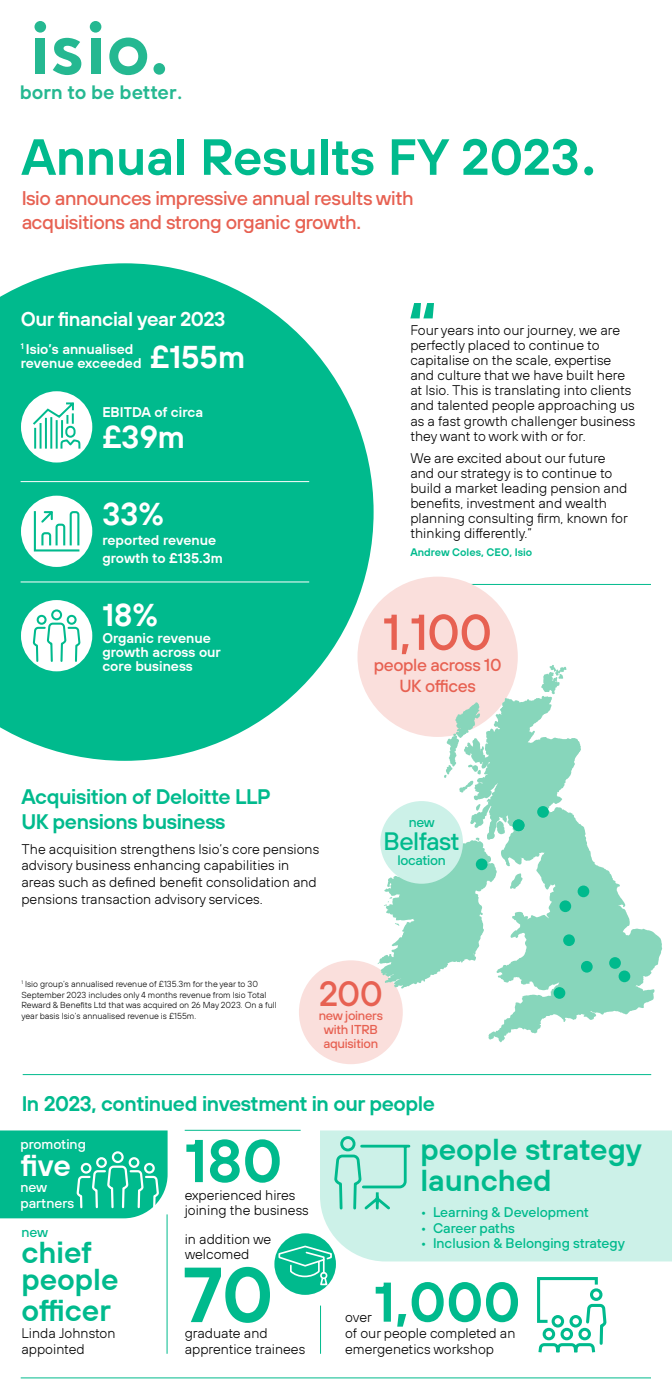
<style>
.page{position:relative;width:672px;height:1400px;background:#fff}
.page>*{position:absolute;margin:0;border:0;box-sizing:border-box;transform-origin:0 0}
.t1{font:60.23px "TT Hoves Dm Bd";color:#00ba8d}
.t2{font:55.82px "TT Hoves Dm Bd";color:#00ba8d}
.t3{font:50.75px "TT Hoves Dm Bd";color:#00ba8d}
.t4{font:500 50.29px "TT Hoves";color:#e76152}
.t5{font:500 35.17px "TT Hoves";color:#e76152}
.t6{font:31.5px "TT Hoves Dm Bd";color:#fff}
.t7{font:30.17px/26.2px "TT Hoves Dm Bd";color:#00ba8d}
.t8{font:30.17px "TT Hoves Dm Bd";color:#fff}
.t9{font:500 25.23px "TT Hoves";letter-spacing:-.02em;color:#00ba8d}
.t10{font:21px/25.2px "TT Hoves Dm Bd";letter-spacing:-.02em;color:#00ba8d}
.t11{font:500 19.84px/23.8px "TT Hoves";letter-spacing:-.02em;color:#e76152}
.t12{font:19.84px "TT Hoves Dm Bd";letter-spacing:-.02em;color:#fff}
.t13{font:600 19.46px "TT Hoves";color:#25b891}
.t14{font:500 17.5px/21px "TT Hoves";letter-spacing:-.02em;color:#e76152;text-align:center}
.t15{font:300 14px/15px "TT Hoves";color:#000}
.t16{font:14px/14px "TT Hoves Dm Bd";color:#fff}
.t17{font:500 14px "TT Hoves";color:#00ba8d}
.t18{font:500 14px/15.7px "TT Hoves";color:#fff}
.t19{font:500 13.82px "TT Hoves";letter-spacing:-.02em;color:#00ba8d}
.t20{font:500 12.95px/13.6px "TT Hoves";letter-spacing:-.02em;color:#e76152;text-align:center}
.t21{font:10.88px "TT Hoves Dm Bd";color:#00ba8d}
.t22{font:300 8.75px/10.5px "TT Hoves";color:#000}
.s1{font-family:"Trebuchet MS";font-weight:400}
.s2{font-family:"Trebuchet MS";font-weight:700}
</style>
<div class="page">
<hr style="left:410px;top:584px;width:241px;height:1px;background:#00ba8d">
<div style="left:299px;top:960px;width:104px;height:104px;background:#fadfdc;border-radius:50%"></div>
<hr style="left:320px;top:1306px;width:1px;height:48px;background:#00ba8d">
<hr style="left:167px;top:1214px;width:1px;height:140px;background:#00ba8d">
<div style="left:274px;top:1233px;width:62px;height:62px;background:#00ba8d;border-radius:50%"></div>
<svg style="left:278px;top:1245px;width:55px;height:41px"></svg>
<div style="left:358px;top:577px;width:160px;height:160px;background:#fadfdc;border-radius:50%"></div>
<hr style="left:23px;top:1074px;width:628px;height:1px;background:#00ba8d">
<hr style="left:185px;top:1130px;width:116px;height:1px;background:#00ba8d">
<hr style="left:21px;top:1378px;width:630px;height:1px;background:#00ba8d">
<div style="left:320px;top:1130px;width:352px;height:131px;background:#ccf1e8"></div>
<svg style="left:0;top:263px;width:374px;height:498px;fill:#00ba8d"></svg>
<div style="left:36px;top:39px;width:9px;height:35px;background:#25b891"></div>
<svg style="left:109px;top:38px;width:38px;height:37px"></svg>
<div style="left:153px;top:63px;width:12px;height:12px;background:#25b891;border-radius:50%"></div>
<div style="left:91px;top:39px;width:9px;height:35px;background:#25b891"></div>
<svg style="left:53px;top:38px;width:28px;height:37px"></svg>
<div style="left:90px;top:21px;width:11px;height:12px;background:#25b891;border-radius:50%"></div>
<div style="left:35px;top:21px;width:11px;height:12px;background:#25b891;border-radius:50%"></div>
<svg style="left:239px;top:564px;width:78px;height:1px"></svg>
<svg style="left:410px;top:303px;width:24px;height:15px"></svg>
<div style="left:340px;top:1136px;width:16px;height:15px;border:3px solid #00ba8d;border-radius:50%"></div>
<svg style="left:333px;top:1143px;width:79px;height:69px;background:#a9e7d8"></svg>
<div style="left:21px;top:600px;width:71px;height:71px;background:#fff;border-radius:50%"></div>
<div style="left:51px;top:609px;width:11px;height:11px;border:2px solid #00ba8d;border-radius:50%"></div>
<div style="left:67px;top:615px;width:10px;height:10px;border:2px solid #00ba8d;border-radius:50%"></div>
<div style="left:37px;top:615px;width:10px;height:10px;border:2px solid #00ba8d;border-radius:50%"></div>
<svg style="left:33px;top:622px;width:47px;height:41px"></svg>
<div style="left:21px;top:496px;width:71px;height:71px;background:#fff;border-radius:50%"></div>
<svg style="left:33px;top:511px;width:47px;height:41px"></svg>
<hr style="left:21px;top:481px;width:288px;height:1px;background:#fff">
<hr style="left:21px;top:582px;width:288px;height:1px;background:#fff">
<svg style="left:471px;top:696px;width:191px;height:346px"></svg>
<svg style="left:541px;top:665px;width:25px;height:29px"></svg>
<svg style="left:444px;top:702px;width:37px;height:91px"></svg>
<svg style="left:476px;top:804px;width:4px;height:7px"></svg>
<div style="left:537px;top:806px;width:12px;height:12px;background:#00ba8d;border-radius:50%"></div>
<svg style="left:378px;top:819px;width:147px;height:169px"></svg>
<div style="left:578px;top:886px;width:11px;height:11px;background:#00ba8d;border-radius:50%"></div>
<div style="left:559px;top:900px;width:12px;height:12px;background:#00ba8d;border-radius:50%"></div>
<div style="left:563px;top:934px;width:12px;height:12px;background:#00ba8d;border-radius:50%"></div>
<div style="left:581px;top:961px;width:12px;height:12px;background:#00ba8d;border-radius:50%"></div>
<div style="left:554px;top:987px;width:11px;height:12px;background:#00ba8d;border-radius:50%"></div>
<div style="left:609px;top:957px;width:12px;height:12px;background:#00ba8d;border-radius:50%"></div>
<div style="left:619px;top:971px;width:11px;height:11px;background:#00ba8d;border-radius:50%"></div>
<div style="left:380px;top:801px;width:83px;height:83px;background:#ccf1e8;border-radius:50%"></div>
<svg style="left:185px;top:1267px;width:85px;height:56px"></svg>
<svg style="left:0;top:1130px;width:168px;height:88px;background:#19c098"></svg>
<div style="left:21px;top:391px;width:71px;height:72px;background:#fff;border-radius:50%"></div>
<svg style="left:31px;top:401px;width:50px;height:48px"></svg>
<div style="left:65px;top:426px;width:11px;height:12px;border:2px solid #00ba8d;border-radius:4px"></div>
<svg style="left:537px;top:1277px;width:70px;height:76px"></svg>
<h3 class="t13" style="left:20px;top:80px;width:165px">born to be better<span class="s1">.</span></h3>
<h3 class="t3" style="left:21px;top:124px;width:579px">Annual Results FY 2023<span class="s2">.</span></h3>
<h3 class="t11" style="left:21px;top:186px;width:394px">Isio announces impressive annual results with acquisitions and strong organic growth.</h3>
<h3 class="t12" style="left:21px;top:306px;width:206px">Our financial year 2023</h3>
<p class="t16" style="left:21px;top:341px;width:122px"><sup>1</sup> Isio’s annualised revenue exceeded</p>
<h3 class="t6" style="left:150px;top:336px;width:96px">£155m</h3>
<p class="t16" style="left:102px;top:405px;width:102px">EBITDA of circa</p>
<h3 class="t6" style="left:102px;top:416px;width:84px">£39m</h3>
<h3 class="t6" style="left:102px;top:493px;width:63px">33%</h3>
<p class="t16" style="left:102px;top:531px;width:122px;line-height:17.5px">reported revenue growth to £135.3m</p>
<h3 class="t6" style="left:102px;top:594px;width:57px">18%</h3>
<p class="t16" style="left:102px;top:631px;width:120px">Organic revenue growth across our core business</p>
<h3 class="t10" style="left:21px;top:783px;width:251px">Acquisition of Deloitte LLP<br>UK pensions business</h3>
<p class="t15" style="left:21px;top:840px;width:299px;line-height:16.8px">The acquisition strengthens Isio’s core pensions advisory business enhancing capabilities in areas such as defined benefit consolidation and pensions transaction advisory services.</p>
<p class="t15" style="left:410px;top:323px;width:226px">Four years into our journey, we are perfectly placed to continue to capitalise on the scale, expertise and culture that we have built here at Isio. This is translating into clients and talented people approaching us as a fast growth challenger business they want to work with or for.</p>
<p class="t15" style="left:410px;top:450px;width:219px">We are excited about our future and our strategy is to continue to build a market leading pension and benefits, investment and wealth planning consulting firm, known for thinking differently.”</p>
<p class="t21" style="left:410px;top:545px;width:123px">Andrew Coles, CEO, Isio</p>
<h3 class="t4" style="left:383px;top:600px;width:111px">1,100</h3>
<p class="t14" style="left:374px;top:654px;width:129px">people across 10<br>UK offices</p>
<p class="t19" style="left:409px;top:813px;width:28px">new</p>
<h3 class="t9" style="left:384px;top:825px;width:78px">Belfast</h3>
<p class="t19" style="left:397px;top:851px;width:50px">location</p>
<p class="t22" style="left:21px;top:979px;width:257px"><sup>1</sup> Isio group’s annualised revenue of £135.3m for the year to 30<br>September 2023 includes only 4 months revenue from Isio Total Reward &amp; Benefits Ltd that was acquired on 26 May 2023. On a full year basis Isio’s annualised revenue is £155m.</p>
<h3 class="t5" style="left:319px;top:971px;width:66px">200</h3>
<p class="t20" style="left:319px;top:1009px;width:66px">new joiners with ITRB aquisition</p>
<h3 class="t10" style="left:21px;top:1090px;width:415px">In 2023, continued investment in our people</h3>
<p class="t18" style="left:20px;top:1136px;width:67px">promoting</p>
<h3 class="t8" style="left:20px;top:1146px;width:52px">five</h3>
<p class="t18" style="left:20px;top:1179px;width:55px">new partners</p>
<p class="t17" style="left:21px;top:1223px;width:28px">new</p>
<h3 class="t7" style="left:21px;top:1239px;width:99px">chief people</h3>
<h3 class="t7" style="left:21px;top:1296px;width:91px">officer</h3>
<p class="t15" style="left:21px;top:1325px;width:96px;line-height:15.7px">Linda Johnston appointed</p>
<h1 class="t1" style="left:185px;top:1122px;width:99px">180</h1>
<p class="t15" style="left:185px;top:1187px;width:112px">experienced hires</p>
<p class="t15" style="left:185px;top:1203px;width:126px">joining the business</p>
<p class="t15" style="left:185px;top:1231px;width:88px;line-height:15.7px">in addition we welcomed</p>
<p class="t15" style="left:185px;top:1325px;width:122px;line-height:15.7px">graduate and apprentice trainees</p>
<h3 class="t7" style="left:420px;top:1135px;width:223px">people strategy</h3>
<h3 class="t7" style="left:420px;top:1166px;width:133px">launched</h3>
<p class="t17" style="left:420px;top:1203px;width:170px">• Learning &amp; Development</p>
<p class="t17" style="left:420px;top:1219px;width:96px">• Career paths</p>
<p class="t17" style="left:420px;top:1234px;width:206px">• Inclusion &amp; Belonging strategy</p>
<h2 class="t2" style="left:374px;top:1266px;width:148px">1,000</h2>
<p class="t15" style="left:345px;top:1309px;width:172px;line-height:15.7px">over<br>of our people completed an emergenetics workshop</p>
</div>
